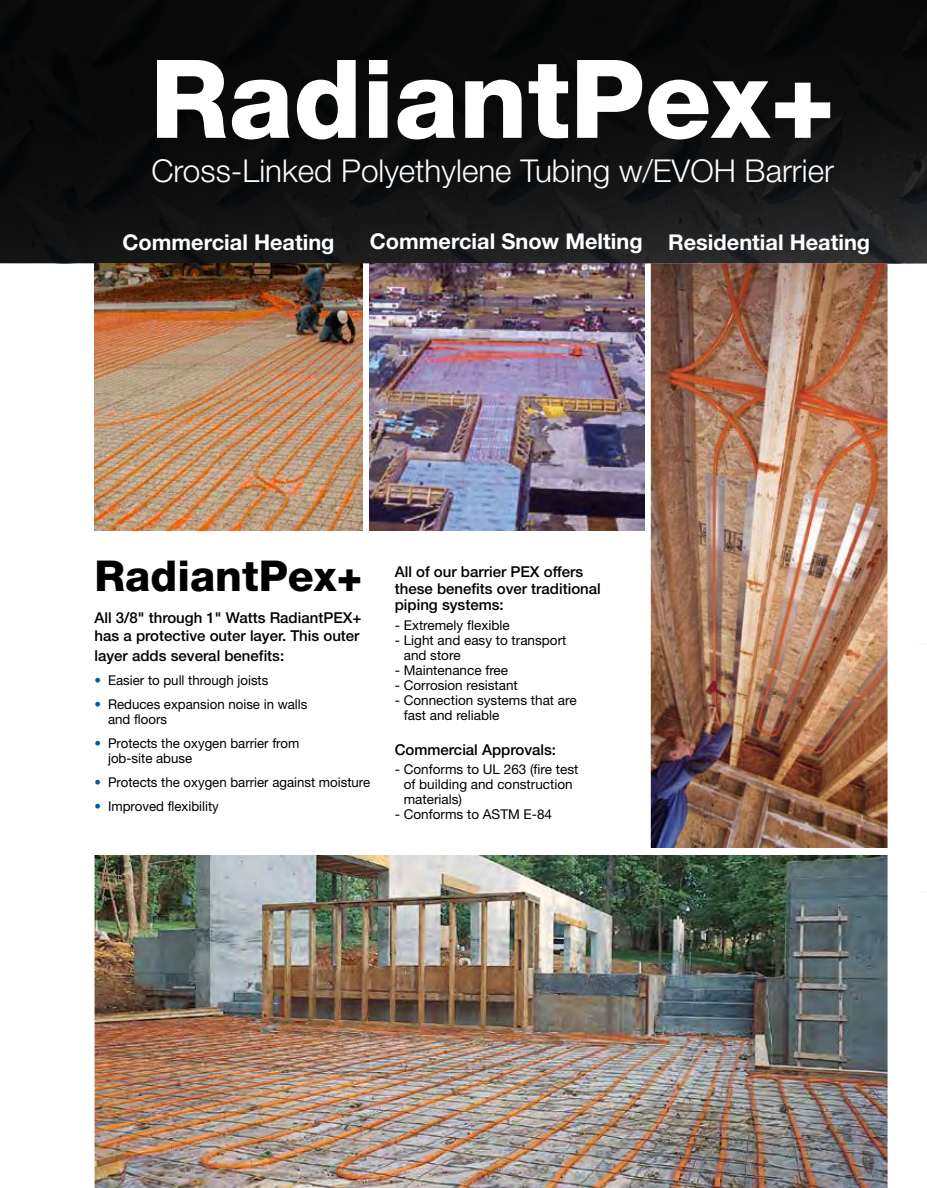
<style>
.page{position:relative;width:927px;height:1188px;background:#fff}
.page>*{position:absolute;margin:0;border:0;box-sizing:border-box;transform-origin:0 0}
.t1{font:800 108.9px "Helvetica Neue LT Std";color:#fff}
.t2{font:800 42.6px "Helvetica Neue LT Std";color:#000}
.t3{font:300 31.5px "Helvetica Neue LT Std";color:#fff}
.t4{font:700 21.75px "Helvetica Neue LT Std";color:#fff}
.t5{font:500 15px/16.5px "Helvetica Neue LT Std";color:#000}
.t6{font:13.5px/15px "Helvetica Neue LT Std";color:#000}
.s1{color:#0058a9}
</style>
<div class="page">
<svg style="left:0;top:0;width:926px;height:263px;background:#0f0f10"></svg>
<img style="left:94px;top:855px;width:793px;height:333px">
<img style="left:650px;top:263px;width:237px;height:585px">
<img style="left:94px;top:263px;width:268px;height:268px">
<img style="left:369px;top:263px;width:275px;height:268px">
<h1 class="t1" style="left:150px;top:34px;width:686px">RadiantPex+</h1>
<h3 class="t3" style="left:151px;top:151px;width:684px">Cross-Linked Polyethylene Tubing w/EVOH Barrier</h3>
<h3 class="t4" style="left:122px;top:229px;width:214px">Commercial Heating</h3>
<h3 class="t4" style="left:369px;top:228px;width:502px">Commercial Snow Melting Residential Heating</h3>
<h2 class="t2" style="left:94px;top:550px;width:269px">RadiantPex+</h2>
<p class="t5" style="left:94px;top:609px;width:268px;line-height:18px">All 3/8" through 1" Watts RadiantPEX+ has a protective outer layer. This outer</p>
<p class="t5" style="left:94px;top:647px;width:191px">layer adds several benefits:</p>
<p class="t6" style="left:94px;top:672px;width:175px"><span class="s1">•</span> Easier to pull through joists</p>
<p class="t6" style="left:108px;top:696px;width:201px;text-indent:-13px"><span class="s1">•</span> Reduces expansion noise in walls and floors</p>
<p class="t6" style="left:108px;top:735px;width:193px;text-indent:-14px"><span class="s1">•</span> Protects the oxygen barrier from job-site abuse</p>
<p class="t6" style="left:95px;top:774px;width:277px"><span class="s1">•</span> Protects the oxygen barrier against moisture</p>
<p class="t6" style="left:95px;top:798px;width:126px"><span class="s1">•</span> Improved flexibility</p>
<p class="t5" style="left:394px;top:563px;width:207px">All of our barrier PEX offers these benefits over traditional piping systems:</p>
<p class="t6" style="left:394px;top:617px;width:116px">- Extremely flexible</p>
<p class="t6" style="left:404px;top:632px;width:164px;text-indent:-9px">- Light and easy to transport and store</p>
<p class="t6" style="left:394px;top:662px;width:115px">- Maintenance free</p>
<p class="t6" style="left:394px;top:677px;width:125px">- Corrosion resistant</p>
<p class="t6" style="left:404px;top:692px;width:174px;text-indent:-9px">- Connection systems that are fast and reliable</p>
<p class="t5" style="left:394px;top:741px;width:163px">Commercial Approvals:</p>
<p class="t6" style="left:404px;top:762px;width:176px;text-indent:-9px">- Conforms to UL 263 (fire test of building and construction materials)</p>
<p class="t6" style="left:394px;top:807px;width:159px">- Conforms to ASTM E-84</p>
</div>
